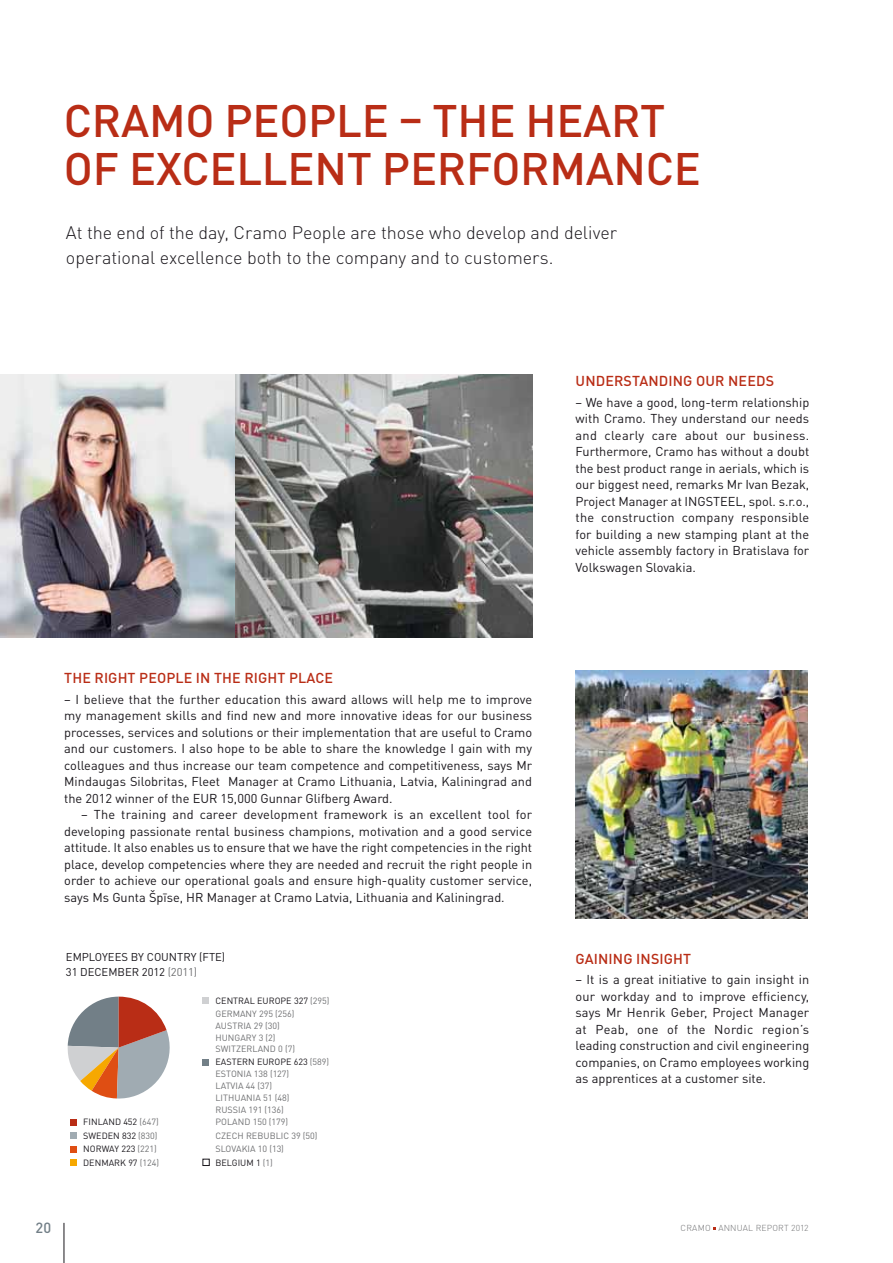
<style>
.page{position:relative;width:893px;height:1263px;background:#fff}
.page>*{position:absolute;margin:0;border:0;box-sizing:border-box;transform-origin:0 0}
.t1{font:500 45px/48px "DIN Pro";letter-spacing:-.005em;color:#b92d16}
.t2{font:300 18px/25.5px "DIN Pro";letter-spacing:-.005em;color:#1a171c}
.t3{font:500 14.7px "DIN Pro";color:#727f87}
.t4{font:500 14.25px "DIN Pro";letter-spacing:.01em;color:#b92d16}
.t5{font:12.75px/16.5px "DIN Pro";color:#1a171c;text-align:justify}
.t6{font:11.25px/15px "DIN Pro";color:#1a171c}
.t7{font:9px/12px "DIN Pro";letter-spacing:.005em;color:#6f7072}
.t8{font:9px/13.5px "DIN Pro";letter-spacing:.005em;color:#1a171c}
.t9{font:300 8.7px "DIN Pro";letter-spacing:.02em;color:#6f7072}
.s1{color:#6f7072}
.s2{color:#1a171c}
</style>
<div class="page">
<hr style="left:64px;top:1223px;width:1px;height:40px;background:#1a171c">
<img style="left:575px;top:671px;width:233px;height:247px">
<div style="left:70px;top:1119px;width:7px;height:6px;background:#b92d16"></div>
<div style="left:70px;top:1132px;width:7px;height:7px;background:#a0abb2"></div>
<div style="left:70px;top:1146px;width:7px;height:6px;background:#df4e13"></div>
<div style="left:70px;top:1159px;width:7px;height:7px;background:#f6a800"></div>
<div style="left:203px;top:997px;width:6px;height:7px;background:#cfd0d2"></div>
<svg style="left:203px;top:1059px;width:6px;height:6px"></svg>
<div style="left:203px;top:1159px;width:6px;height:7px;border:1px solid #1a171c"></div>
<svg style="left:68px;top:997px;width:102px;height:102px"></svg>
<img style="left:0;top:374px;width:532px;height:264px">
<h1 class="t1" style="left:64px;top:102px;width:638px">CRAMO PEOPLE – THE HEART<br>OF EXCELLENT PERFORMANCE</h1>
<h2 class="t2" style="left:66px;top:222px;width:552px">At the end of the day, Cramo People are those who develop and deliver operational excellence both to the company and to customers.</h2>
<p class="t4" style="left:64px;top:673px;width:270px">THE RIGHT PEOPLE IN THE RIGHT PLACE</p>
<p class="t5" style="left:64px;top:692px;width:469px">– I believe that the further education this award allows will help me to improve my management skills and find new and more innovative ideas for our business processes, services and solutions or their implementation that are useful to Cramo and our customers. I also hope to be able to share the knowledge I gain with my colleagues and thus increase our team competence and competitiveness, says Mr Mindaugas Silobritas, Fleet Manager at Cramo Lithuania, Latvia, Kaliningrad and the 2012 winner of the EUR 15,000 Gunnar Glifberg Award.</p>
<p class="t5" style="left:64px;top:808px;width:469px;text-indent:17px">– The training and career development framework is an excellent tool for developing passionate rental business champions, motivation and a good service attitude. It also enables us to ensure that we have the right competencies in the right place, develop competencies where they are needed and recruit the right people in order to achieve our operational goals and ensure high-quality customer service, says Ms Gunta Špīse, HR Manager at Cramo Latvia, Lithuania and Kaliningrad.</p>
<p class="t6" style="left:66px;top:950px;width:161px">EMPLOYEES BY COUNTRY (FTE)<br>31 DECEMBER 2012 <span class="s1">(2011)</span></p>
<p class="t8" style="left:83px;top:1116px;width:77px">FINLAND 452 <span class="s1">(647)<br></span>SWEDEN 832 <span class="s1">(830)<br></span>NORWAY 223 <span class="s1">(221)<br></span>DENMARK 97 <span class="s1">(124)</span></p>
<p class="t7" style="left:215px;top:995px;width:115px;line-height:13.5px"><span class="s2">CENTRAL EUROPE 327</span> (295)<br>GERMANY 295 (256)</p>
<p class="t7" style="left:215px;top:1021px;width:66px">AUSTRIA 29 (30)<br>HUNGARY 3 (2)</p>
<p class="t7" style="left:215px;top:1043px;width:115px;line-height:13.5px">SWITZERLAND 0 (7)<br><span class="s2">EASTERN EUROPE 623</span> (589)</p>
<p class="t7" style="left:215px;top:1069px;width:75px">ESTONIA 138 (127)<br>LATVIA 44 (37)<br>LITHUANIA 51 (48)<br>RUSSIA 191 (136)<br>POLAND 150 (179)</p>
<p class="t7" style="left:215px;top:1130px;width:104px;line-height:13.5px">CZECH REBUBLIC 39 (50)<br>SLOVAKIA 10 (13)<br><span class="s2">BELGIUM 1</span> (1)</p>
<p class="t4" style="left:575px;top:376px;width:200px">UNDERSTANDING OUR NEEDS</p>
<p class="t5" style="left:575px;top:395px;width:235px">– We have a good, long-term relationship with Cramo. They understand our needs and clearly care about our business.<br>Furthermore, Cramo has without a doubt the best product range in aerials, which is our biggest need, remarks Mr Ivan Bezak, Project Manager at INGSTEEL, spol. s.r.o., the construction company responsible for building a new stamping plant at the vehicle assembly factory in Bratislava for Volkswagen Slovakia.</p>
<p class="t4" style="left:575px;top:954px;width:117px">GAINING INSIGHT</p>
<p class="t5" style="left:575px;top:973px;width:235px">– It is a great initiative to gain insight in our workday and to improve efficiency, says Mr Henrik Geber, Project Manager at Peab, one of the Nordic region’s leading construction and civil engineering companies, on Cramo employees working as apprentices at a customer site.</p>
<p class="t3" style="left:35px;top:1223px;width:17px">20</p>
<p class="t9" style="left:680px;top:1225px;width:129px">CRAMO ANNUAL REPORT 2012</p>
</div>
